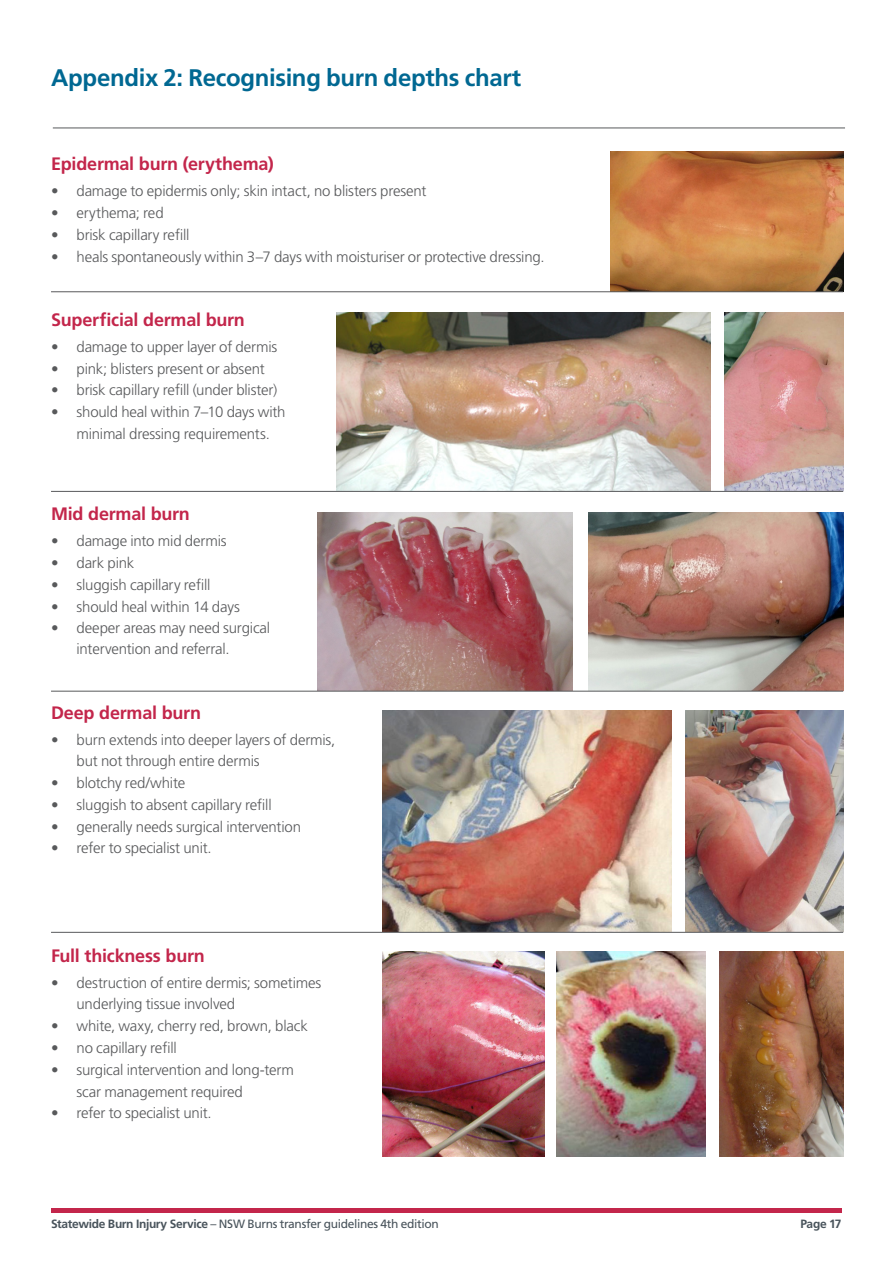
<style>
.page{position:relative;width:893px;height:1263px;background:#fff}
.page>*{position:absolute;margin:0;border:0;box-sizing:border-box;transform-origin:0 0}
.t1{font:700 24px "Frutiger LT Std";letter-spacing:-.01em;color:#006892}
.t2{font:700 18px "Frutiger LT Std";letter-spacing:-.01em;color:#c3264b}
.t3{font:300 15px/21.8px "Frutiger LT Std";letter-spacing:-.01em;color:#58595b}
.t4{font:12px "Frutiger LT Std";letter-spacing:-.03em;color:#48535b}
.t5{font:700 12px "Frutiger LT Std";letter-spacing:-.03em;color:#48535b}
.s1{font-weight:700}
</style>
<div class="page">
<hr style="left:51px;top:1209px;width:791px;height:4px;background:#c3264b">
<hr style="left:53px;top:128px;width:792px;height:1px;background:#58595b">
<img style="left:336px;top:312px;width:374px;height:179px">
<img style="left:724px;top:312px;width:119px;height:179px">
<img style="left:317px;top:512px;width:255px;height:179px">
<img style="left:588px;top:512px;width:255px;height:179px">
<img style="left:557px;top:952px;width:148px;height:204px">
<img style="left:720px;top:952px;width:123px;height:204px">
<img style="left:383px;top:952px;width:161px;height:204px">
<img style="left:686px;top:711px;width:157px;height:221px">
<img style="left:383px;top:711px;width:289px;height:220px">
<img style="left:611px;top:152px;width:232px;height:139px">
<hr style="left:51px;top:291px;width:792px;height:1px;background:#58595b">
<hr style="left:51px;top:491px;width:792px;height:1px;background:#58595b">
<hr style="left:51px;top:691px;width:792px;height:1px;background:#58595b">
<hr style="left:51px;top:932px;width:792px;height:1px;background:#58595b">
<h1 class="t1" style="left:51px;top:64px;width:472px">Appendix 2: Recognising burn depths chart</h1>
<h2 class="t2" style="left:51px;top:153px;width:224px">Epidermal burn (erythema)</h2>
<p class="t3" style="left:51px;top:180px;width:377px">• damage to epidermis only; skin intact, no blisters present</p>
<p class="t3" style="left:51px;top:202px;width:114px">• erythema; red</p>
<p class="t3" style="left:51px;top:224px;width:140px">• brisk capillary refill</p>
<p class="t3" style="left:51px;top:246px;width:495px">• heals spontaneously within 3–7 days with moisturiser or protective dressing.</p>
<h2 class="t2" style="left:51px;top:309px;width:195px">Superficial dermal burn</h2>
<p class="t3" style="left:51px;top:336px;width:228px">• damage to upper layer of dermis</p>
<p class="t3" style="left:51px;top:358px;width:215px">• pink; blisters present or absent</p>
<p class="t3" style="left:51px;top:380px;width:228px">• brisk capillary refill (under blister)</p>
<p class="t3" style="left:77px;top:401px;width:211px;text-indent:-26px">• should heal within 7–10 days with minimal dressing requirements.</p>
<h2 class="t2" style="left:51px;top:504px;width:140px">Mid dermal burn</h2>
<p class="t3" style="left:51px;top:531px;width:177px">• damage into mid dermis</p>
<p class="t3" style="left:51px;top:552px;width:85px">• dark pink</p>
<p class="t3" style="left:51px;top:574px;width:161px">• sluggish capillary refill</p>
<p class="t3" style="left:51px;top:596px;width:190px">• should heal within 14 days</p>
<p class="t3" style="left:77px;top:618px;width:195px;line-height:21px;text-indent:-26px">• deeper areas may need surgical intervention and referral.</p>
<h2 class="t2" style="left:51px;top:702px;width:151px">Deep dermal burn</h2>
<p class="t3" style="left:77px;top:729px;width:260px;text-indent:-26px">• burn extends into deeper layers of dermis, but not through entire dermis</p>
<p class="t3" style="left:51px;top:772px;width:136px">• blotchy red/white</p>
<p class="t3" style="left:51px;top:794px;width:222px">• sluggish to absent capillary refill</p>
<p class="t3" style="left:51px;top:816px;width:252px">• generally needs surgical intervention</p>
<p class="t3" style="left:51px;top:838px;width:162px">• refer to specialist unit.</p>
<h2 class="t2" style="left:51px;top:945px;width:155px">Full thickness burn</h2>
<p class="t3" style="left:77px;top:972px;width:246px;text-indent:-26px">• destruction of entire dermis; sometimes underlying tissue involved</p>
<p class="t3" style="left:51px;top:1015px;width:258px">• white, waxy, cherry red, brown, black</p>
<p class="t3" style="left:51px;top:1037px;width:127px">• no capillary refill</p>
<p class="t3" style="left:77px;top:1059px;width:219px;text-indent:-26px">• surgical intervention and long-term scar management required</p>
<p class="t3" style="left:51px;top:1102px;width:162px">• refer to specialist unit.</p>
<p class="t4" style="left:51px;top:1217px;width:389px"><span class="s1">Statewide Burn Injury Service</span> – NSW Burns transfer guidelines 4th edition</p>
<p class="t5" style="left:800px;top:1217px;width:43px">Page 17</p>
</div>
